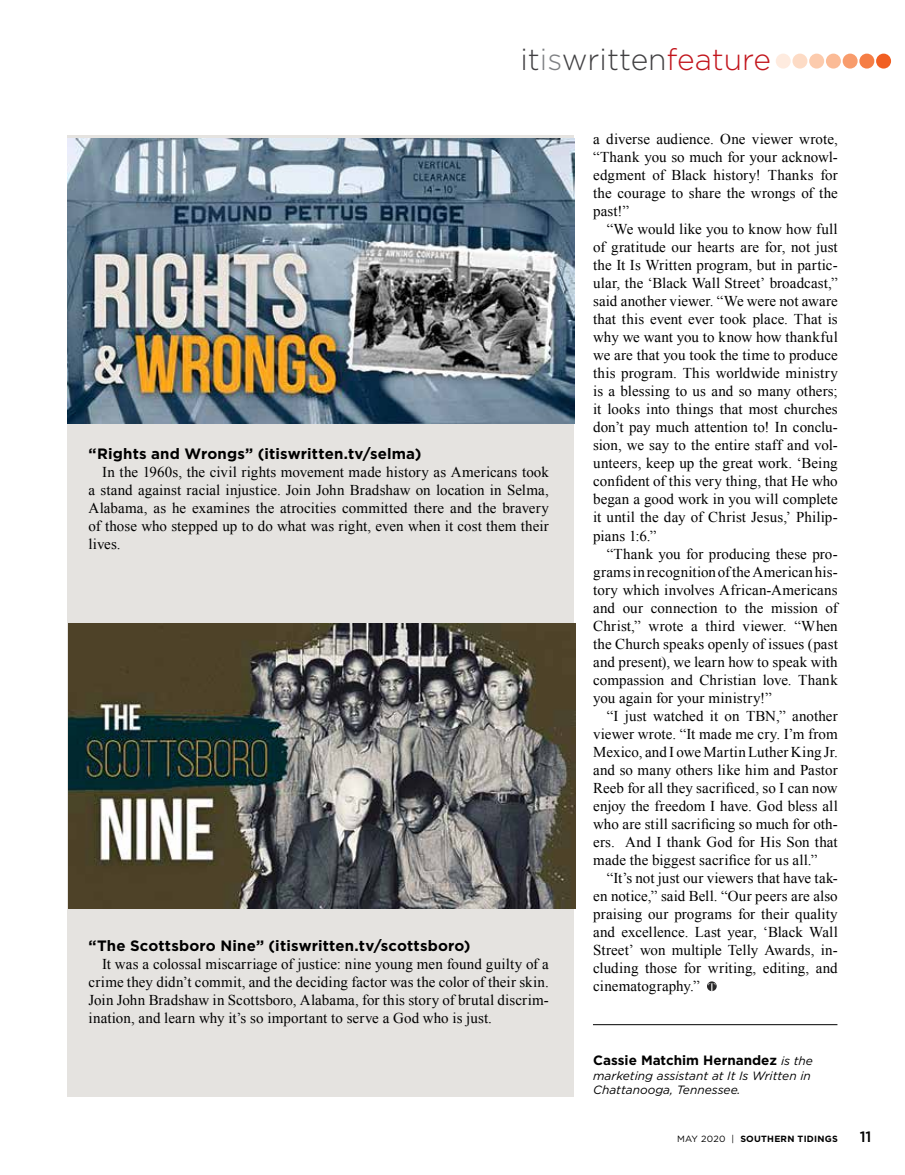
<style>
.page{position:relative;width:905px;height:1175px;background:#fff}
.page>*{position:absolute;margin:0;border:0;box-sizing:border-box;transform-origin:0 0}
.t1{font:300 30px "Gotham";color:#414042}
.t2{font:15px "Times New Roman";letter-spacing:.005em;color:#000}
.t3{font:700 15px "Gotham";letter-spacing:.01em;color:#000}
.t4{font:700 13.5px "Gotham";color:#000}
.t5{font:italic 12px/14.4px "Gotham";color:#000}
.t6{font:700 9px "Gotham";letter-spacing:.025em;color:#000}
.s1{color:#808285}
.s2{color:#c2151c}
.s3{font-weight:400;font-style:italic;font-size:12px}
.s4{font-weight:400}
.s5{font-weight:500;font-size:15px}
</style>
<div class="page">
<div style="left:876px;top:54px;width:15px;height:15px;background:#f15f22;border-radius:50%"></div>
<div style="left:859px;top:54px;width:15px;height:15px;background:#f57e45;border-radius:50%"></div>
<div style="left:842px;top:54px;width:15px;height:15px;background:#f89c6c;border-radius:50%"></div>
<div style="left:825px;top:54px;width:15px;height:15px;background:#fbbb96;border-radius:50%"></div>
<div style="left:809px;top:54px;width:15px;height:15px;background:#fccbad;border-radius:50%"></div>
<div style="left:792px;top:54px;width:15px;height:15px;background:#fddbc5;border-radius:50%"></div>
<div style="left:775px;top:54px;width:15px;height:15px;background:#feebdf;border-radius:50%"></div>
<svg style="left:707px;top:981px;width:9px;height:10px"></svg>
<svg style="left:708px;top:983px;width:7px;height:8px"></svg>
<hr style="left:593px;top:1024px;width:244px;height:1px;background:#000">
<div style="left:67px;top:136px;width:507px;height:960px;background:#e5e3e0"></div>
<img style="left:68px;top:138px;width:506px;height:285px">
<img style="left:68px;top:623px;width:507px;height:285px">
<p class="t1" style="left:520px;top:40px;width:252px">it<span class="s1">is</span>written<span class="s2">feature</span></p>
<p class="t3" style="left:89px;top:444px;width:334px">“Rights and Wrongs” (itiswritten.tv/selma)</p>
<p class="t2" style="left:102px;top:462px;width:448px">In the 1960s, the civil rights movement made history as Americans took</p>
<p class="t2" style="left:89px;top:480px;width:462px">a stand against racial injustice. Join John Bradshaw on location in Selma,</p>
<p class="t2" style="left:89px;top:498px;width:462px">Alabama, as he examines the atrocities committed there and the bravery</p>
<p class="t2" style="left:89px;top:516px;width:462px">of those who stepped up to do what was right, even when it cost them their</p>
<p class="t2" style="left:89px;top:534px;width:34px">lives.</p>
<p class="t3" style="left:89px;top:935px;width:383px">“The Scottsboro Nine” (itiswritten.tv/scottsboro)</p>
<p class="t2" style="left:102px;top:953px;width:448px">It was a colossal miscarriage of justice: nine young men found guilty of a</p>
<p class="t2" style="left:89px;top:971px;width:462px">crime they didn’t commit, and the deciding factor was the color of their skin.</p>
<p class="t2" style="left:89px;top:989px;width:462px">Join John Bradshaw in Scottsboro, Alabama, for this story of brutal discrim-</p>
<p class="t2" style="left:89px;top:1007px;width:405px">ination, and learn why it’s so important to serve a God who is just.</p>
<p class="t2" style="left:593px;top:129px;width:246px">a diverse audience. One viewer wrote,</p>
<p class="t2" style="left:593px;top:147px;width:246px">“Thank you so much for your acknowl-</p>
<p class="t2" style="left:593px;top:165px;width:246px">edgment of Black history! Thanks for</p>
<p class="t2" style="left:593px;top:183px;width:246px">the courage to share the wrongs of the</p>
<p class="t2" style="left:593px;top:201px;width:37px">past!”</p>
<p class="t2" style="left:606px;top:219px;width:232px">“We would like you to know how full</p>
<p class="t2" style="left:593px;top:237px;width:246px">of gratitude our hearts are for, not just</p>
<p class="t2" style="left:593px;top:255px;width:246px">the It Is Written program, but in partic-</p>
<p class="t2" style="left:593px;top:273px;width:246px">ular, the ‘Black Wall Street’ broadcast,”</p>
<p class="t2" style="left:593px;top:291px;width:246px">said another viewer. “We were not aware</p>
<p class="t2" style="left:593px;top:309px;width:246px">that this event ever took place. That is</p>
<p class="t2" style="left:593px;top:327px;width:246px">why we want you to know how thankful</p>
<p class="t2" style="left:593px;top:345px;width:246px">we are that you took the time to produce</p>
<p class="t2" style="left:593px;top:363px;width:246px">this program. This worldwide ministry</p>
<p class="t2" style="left:593px;top:381px;width:246px">is a blessing to us and so many others;</p>
<p class="t2" style="left:593px;top:399px;width:246px">it looks into things that most churches</p>
<p class="t2" style="left:593px;top:417px;width:246px">don’t pay much attention to! In conclu-</p>
<p class="t2" style="left:593px;top:435px;width:246px">sion, we say to the entire staff and vol-</p>
<p class="t2" style="left:593px;top:453px;width:246px">unteers, keep up the great work. ‘Being</p>
<p class="t2" style="left:593px;top:471px;width:246px">confident of this very thing, that He who</p>
<p class="t2" style="left:593px;top:489px;width:246px">began a good work in you will complete</p>
<p class="t2" style="left:593px;top:507px;width:246px">it until the day of Christ Jesus,’ Philip-</p>
<p class="t2" style="left:593px;top:525px;width:65px">pians 1:6.”</p>
<p class="t2" style="left:606px;top:543px;width:232px">“Thank you for producing these pro-</p>
<p class="t2" style="left:593px;top:561px;width:246px">grams in recognition of the American his-</p>
<p class="t2" style="left:593px;top:579px;width:246px">tory which involves African-Americans</p>
<p class="t2" style="left:593px;top:597px;width:246px">and our connection to the mission of</p>
<p class="t2" style="left:593px;top:615px;width:246px">Christ,” wrote a third viewer. “When</p>
<p class="t2" style="left:593px;top:633px;width:246px">the Church speaks openly of issues (past</p>
<p class="t2" style="left:593px;top:651px;width:246px">and present), we learn how to speak with</p>
<p class="t2" style="left:593px;top:669px;width:246px">compassion and Christian love. Thank</p>
<p class="t2" style="left:593px;top:687px;width:180px">you again for your ministry!”</p>
<p class="t2" style="left:606px;top:705px;width:233px">“I just watched it on TBN,” another</p>
<p class="t2" style="left:593px;top:723px;width:246px">viewer wrote. “It made me cry. I’m from</p>
<p class="t2" style="left:593px;top:741px;width:246px">Mexico, and I owe Martin Luther King Jr.</p>
<p class="t2" style="left:593px;top:759px;width:246px">and so many others like him and Pastor</p>
<p class="t2" style="left:593px;top:777px;width:246px">Reeb for all they sacrificed, so I can now</p>
<p class="t2" style="left:593px;top:795px;width:246px">enjoy the freedom I have. God bless all</p>
<p class="t2" style="left:593px;top:813px;width:246px">who are still sacrificing so much for oth-</p>
<p class="t2" style="left:593px;top:831px;width:246px">ers. And I thank God for His Son that</p>
<p class="t2" style="left:593px;top:849px;width:226px">made the biggest sacrifice for us all.”</p>
<p class="t2" style="left:606px;top:867px;width:232px">“It’s not just our viewers that have tak-</p>
<p class="t2" style="left:593px;top:885px;width:246px">en notice,” said Bell. “Our peers are also</p>
<p class="t2" style="left:593px;top:903px;width:246px">praising our programs for their quality</p>
<p class="t2" style="left:593px;top:921px;width:246px">and excellence. Last year, ‘Black Wall</p>
<p class="t2" style="left:593px;top:939px;width:246px">Street’ won multiple Telly Awards, in-</p>
<p class="t2" style="left:593px;top:957px;width:246px">cluding those for writing, editing, and</p>
<p class="t2" style="left:593px;top:975px;width:108px">cinematography.”</p>
<p class="t4" style="left:593px;top:1051px;width:221px">Cassie Matchim Hernandez <span class="s3">is the</span></p>
<p class="t5" style="left:593px;top:1067px;width:219px">marketing assistant at It Is Written in<br>Chattanooga, Tennessee.</p>
<p class="t6" style="left:677px;top:1132px;width:196px"><span class="s4">MAY 2020 |</span> SOUTHERN TIDINGS <span class="s5">11</span></p>
</div>
